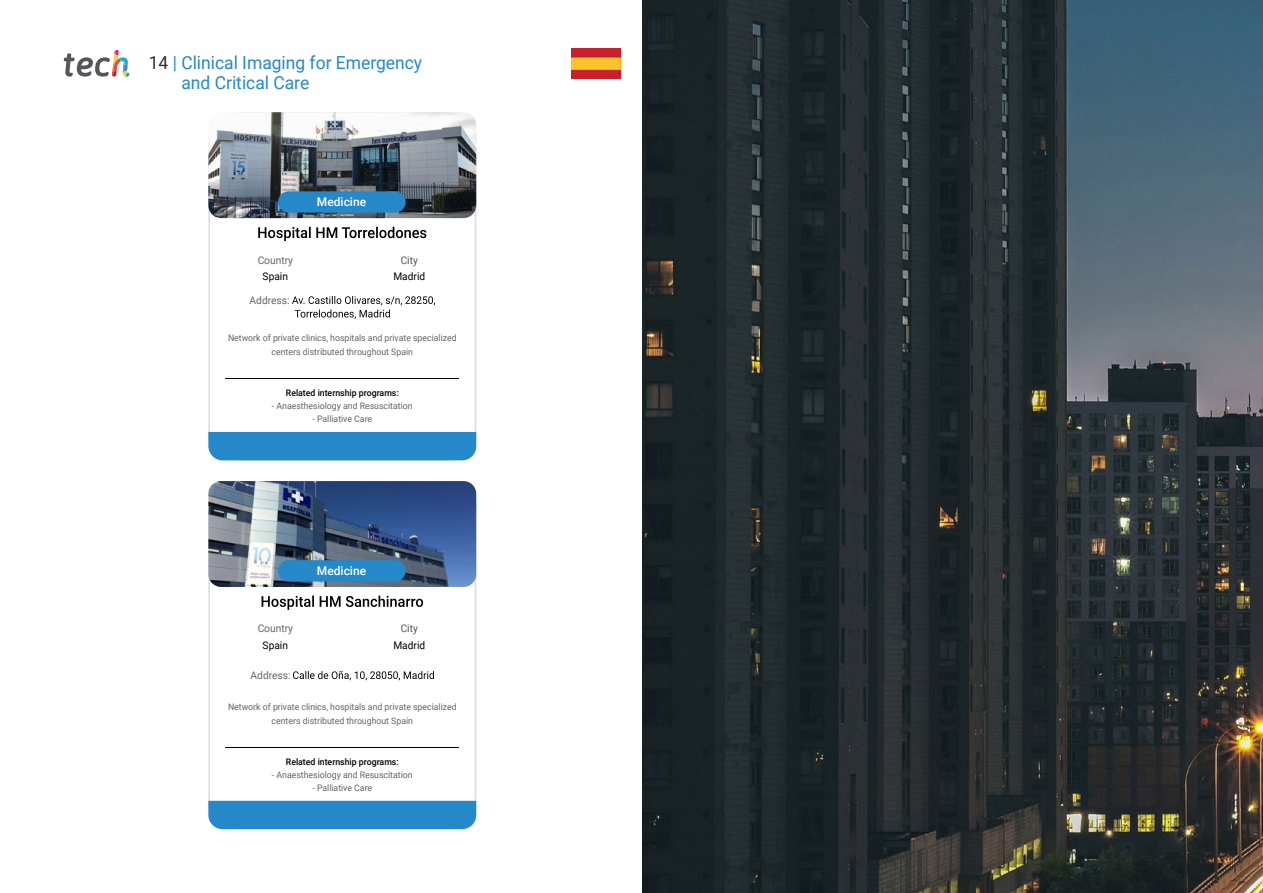
<style>
.page{position:relative;width:1263px;height:893px;background:#fff}
.page>*{position:absolute;margin:0;border:0;box-sizing:border-box;transform-origin:0 0}
.t1{font:18px/20px "Roboto";color:#2488c9}
.t2{font:500 12px "Roboto";color:#fff}
.t3{font:10.5px "Roboto";color:#61646a}
.t4{font:10.5px "Roboto";color:#000}
.t5{font:10.5px "Roboto";color:#52555b}
.t6{font:9px/13.5px "Roboto";color:#61646a;text-align:center}
.t7{font:500 9px "Roboto";color:#000}
.s1{color:#312e20}
</style>
<div class="page">
<svg style="left:64px;top:50px;width:65px;height:27px"></svg>
<img style="left:642px;top:0;width:621px;height:893px">
<img style="left:571px;top:49px;width:50px;height:30px">
<svg style="left:208px;top:134px;width:269px;height:327px"></svg>
<img style="left:208px;top:112px;width:268px;height:106px">
<div style="left:278px;top:191px;width:128px;height:22px;background:#2488c9;border-radius:11px"></div>
<div style="left:208px;top:432px;width:268px;height:28px;background:#2488c9"></div>
<hr style="left:225px;top:379px;width:234px;height:1px;background:#000">
<svg style="left:258px;top:227px;width:168px;height:14px"></svg>
<svg style="left:292px;top:296px;width:143px;height:23px"></svg>
<svg style="left:208px;top:492px;width:269px;height:338px"></svg>
<img style="left:208px;top:481px;width:268px;height:106px">
<div style="left:278px;top:560px;width:128px;height:21px;background:#2488c9;border-radius:11px"></div>
<div style="left:208px;top:801px;width:268px;height:28px;background:#2488c9"></div>
<hr style="left:225px;top:747px;width:234px;height:1px;background:#000">
<svg style="left:262px;top:596px;width:161px;height:14px"></svg>
<svg style="left:293px;top:671px;width:141px;height:9px"></svg>
<h1 class="t1" style="left:181px;top:52px;width:242px;text-indent:-33px"><span class="s1">14</span> | Clinical Imaging for Emergency and Critical Care</h1>
<p class="t3" style="left:258px;top:253px;width:37px">Country</p>
<p class="t4" style="left:263px;top:269px;width:27px">Spain</p>
<h2 class="t2" style="left:317px;top:194px;width:51px">Medicine</h2>
<p class="t5" style="left:401px;top:253px;width:19px">City</p>
<p class="t4" style="left:393px;top:269px;width:33px">Madrid</p>
<p class="t3" style="left:250px;top:293px;width:41px">Address:</p>
<p class="t6" style="left:228px;top:331px;width:230px">Network of private clinics, hospitals and private specialized centers distributed throughout Spain</p>
<p class="t7" style="left:286px;top:386px;width:114px">Related internship programs:</p>
<p class="t6" style="left:272px;top:399px;width:142px">- Anaesthesiology and Resuscitation</p>
<p class="t6" style="left:312px;top:412px;width:61px">- Palliative Care</p>
<p class="t3" style="left:258px;top:621px;width:37px">Country</p>
<p class="t4" style="left:263px;top:638px;width:27px">Spain</p>
<h2 class="t2" style="left:317px;top:563px;width:51px">Medicine</h2>
<p class="t5" style="left:401px;top:621px;width:19px">City</p>
<p class="t4" style="left:393px;top:638px;width:33px">Madrid</p>
<p class="t3" style="left:251px;top:668px;width:41px">Address:</p>
<p class="t6" style="left:228px;top:700px;width:230px">Network of private clinics, hospitals and private specialized centers distributed throughout Spain</p>
<p class="t7" style="left:286px;top:755px;width:114px">Related internship programs:</p>
<p class="t6" style="left:272px;top:768px;width:142px">- Anaesthesiology and Resuscitation</p>
<p class="t6" style="left:312px;top:781px;width:61px">- Palliative Care</p>
</div>
